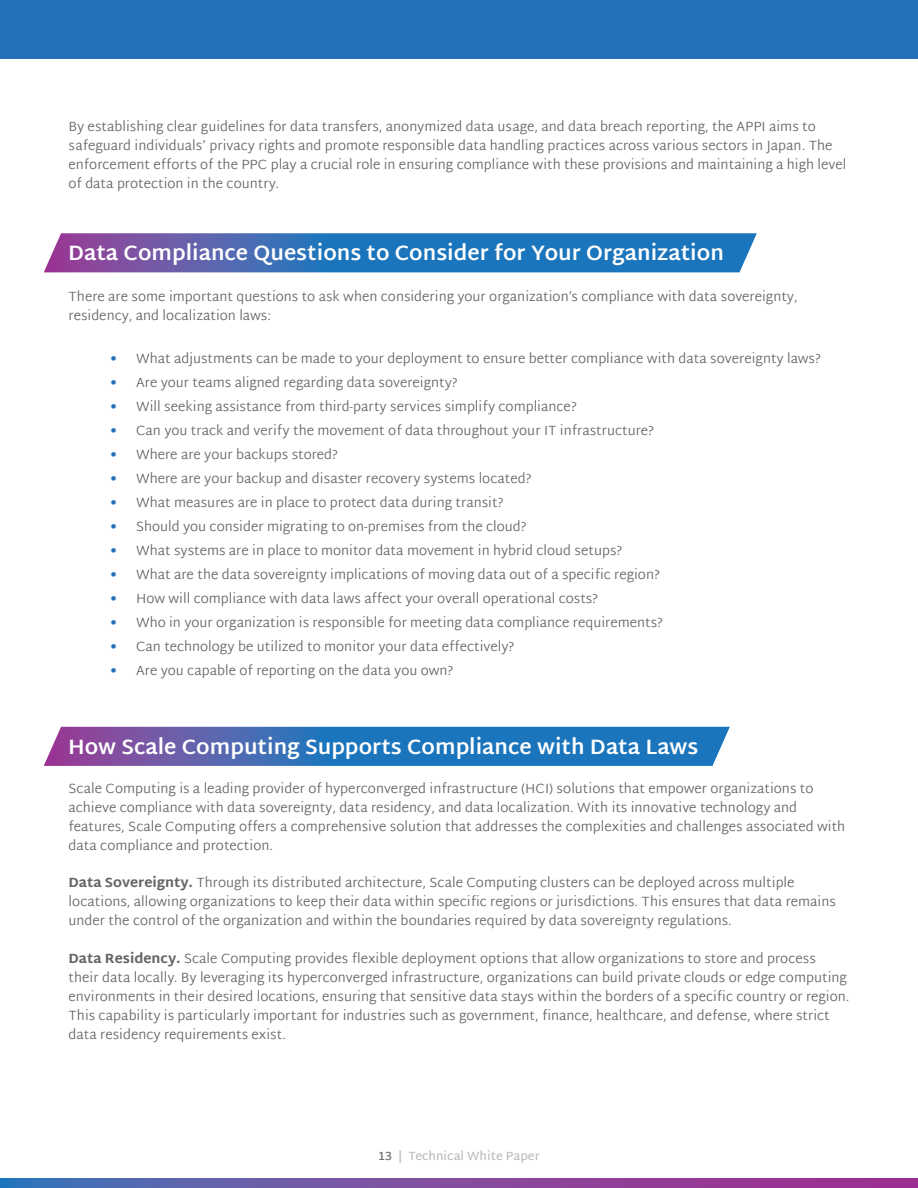
<style>
.page{position:relative;width:918px;height:1188px;background:#fff}
.page>*{position:absolute;margin:0;border:0;box-sizing:border-box;transform-origin:0 0}
.t1{font:700 21px "Martel Sans";color:#fff}
.t2{font:300 13.5px/18.9px "Martel Sans";color:#666363}
.t3{font:600 12px "Martel Sans";color:#bdbebf}
.s1{font-weight:700;font-size:16.5px;color:#2372b9}
.s2{font-weight:800}
.s3{color:#6e6f72}
</style>
<div class="page">
<svg style="left:0;top:1179px;width:918px;height:9px;background:#7a4ea1"></svg>
<div style="left:0;top:0;width:918px;height:58px;background:#2372b9"></div>
<svg style="left:44px;top:233px;width:713px;height:39px;background:#3d70b7"></svg>
<svg style="left:44px;top:727px;width:686px;height:39px;background:#3d6fb6"></svg>
<p class="t2" style="left:69px;top:118px;width:779px">By establishing clear guidelines for data transfers, anonymized data usage, and data breach reporting, the APPI aims to safeguard individuals’ privacy rights and promote responsible data handling practices across various sectors in Japan. The enforcement efforts of the PPC play a crucial role in ensuring compliance with these provisions and maintaining a high level of data protection in the country.</p>
<h1 class="t1" style="left:68px;top:241px;width:657px">Data Compliance Questions to Consider for Your Organization</h1>
<p class="t2" style="left:69px;top:288px;width:731px">There are some important questions to ask when considering your organization’s compliance with data sovereignty, residency, and localization laws:</p>
<p class="t2" style="left:109px;top:350px;width:714px"><span class="s1">•</span> What adjustments can be made to your deployment to ensure better compliance with data sovereignty laws?</p>
<p class="t2" style="left:109px;top:374px;width:350px"><span class="s1">•</span> Are your teams aligned regarding data sovereignty?</p>
<p class="t2" style="left:109px;top:398px;width:470px"><span class="s1">•</span> Will seeking assistance from third-party services simplify compliance?</p>
<p class="t2" style="left:109px;top:422px;width:547px"><span class="s1">•</span> Can you track and verify the movement of data throughout your IT infrastructure?</p>
<p class="t2" style="left:109px;top:446px;width:231px"><span class="s1">•</span> Where are your backups stored?</p>
<p class="t2" style="left:109px;top:470px;width:424px"><span class="s1">•</span> Where are your backup and disaster recovery systems located?</p>
<p class="t2" style="left:109px;top:494px;width:396px"><span class="s1">•</span> What measures are in place to protect data during transit?</p>
<p class="t2" style="left:109px;top:518px;width:419px"><span class="s1">•</span> Should you consider migrating to on-premises from the cloud?</p>
<p class="t2" style="left:109px;top:542px;width:515px"><span class="s1">•</span> What systems are in place to monitor data movement in hybrid cloud setups?</p>
<p class="t2" style="left:109px;top:566px;width:553px"><span class="s1">•</span> What are the data sovereignty implications of moving data out of a specific region?</p>
<p class="t2" style="left:109px;top:590px;width:491px"><span class="s1">•</span> How will compliance with data laws affect your overall operational costs?</p>
<p class="t2" style="left:109px;top:614px;width:556px"><span class="s1">•</span> Who in your organization is responsible for meeting data compliance requirements?</p>
<p class="t2" style="left:109px;top:638px;width:407px"><span class="s1">•</span> Can technology be utilized to monitor your data effectively?</p>
<p class="t2" style="left:109px;top:662px;width:346px"><span class="s1">•</span> Are you capable of reporting on the data you own?</p>
<h1 class="t1" style="left:68px;top:734px;width:632px">How Scale Computing Supports Compliance with Data Laws</h1>
<p class="t2" style="left:69px;top:780px;width:778px">Scale Computing is a leading provider of hyperconverged infrastructure (HCI) solutions that empower organizations to achieve compliance with data sovereignty, data residency, and data localization. With its innovative technology and features, Scale Computing offers a comprehensive solution that addresses the complexities and challenges associated with data compliance and protection.</p>
<p class="t2" style="left:69px;top:874px;width:769px"><span class="s2">Data Sovereignty.</span> Through its distributed architecture, Scale Computing clusters can be deployed across multiple locations, allowing organizations to keep their data within specific regions or jurisdictions. This ensures that data remains under the control of the organization and within the boundaries required by data sovereignty regulations.</p>
<p class="t2" style="left:69px;top:950px;width:782px"><span class="s2">Data Residency.</span> Scale Computing provides flexible deployment options that allow organizations to store and process<br>their data locally. By leveraging its hyperconverged infrastructure, organizations can build private clouds or edge computing environments in their desired locations, ensuring that sensitive data stays within the borders of a specific country or region.<br>This capability is particularly important for industries such as government, finance, healthcare, and defense, where strict data residency requirements exist.</p>
<p class="t3" style="left:378px;top:1149px;width:163px"><span class="s3">13</span> | Technical White Paper</p>
</div>
